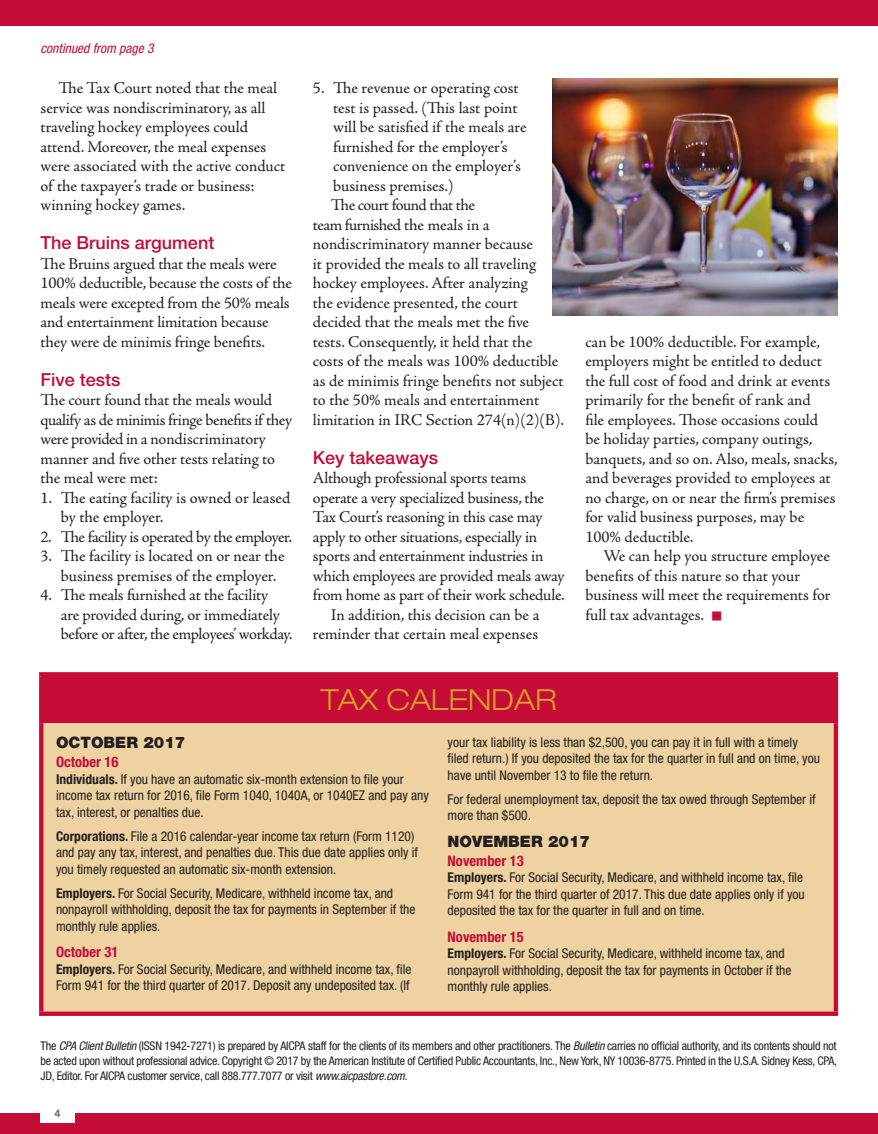
<style>
.page{position:relative;width:878px;height:1134px;background:#fff}
.page>*{position:absolute;margin:0;border:0;box-sizing:border-box;transform-origin:0 0}
.t1{font:300 expanded 29.1px "Helvetica Neue";color:#d79f27}
.t2{font:500 18px "Helvetica Neue";color:#c40c37}
.t3{font:16.5px/19.5px "Adobe Jenson Pro";letter-spacing:-.005em;color:#231f20}
.t4{font:16.5px "Adobe Jenson Pro";letter-spacing:-.03em;color:#231f20}
.t5{font:16.5px "Adobe Jenson Pro";letter-spacing:-.035em;color:#231f20}
.t6{font:900 15.75px "Helvetica Neue";color:#231f20}
.t7{font:700 condensed 14.55px "Helvetica Neue";color:#c40c37}
.t8{font:condensed 13.5px/16.5px "Helvetica Neue";color:#231f20}
.t9{font:italic condensed 13.5px "Helvetica Neue";color:#c40c37}
.t10{font:condensed 12px/15px "Helvetica Neue";letter-spacing:-.02em;color:#231f20;text-align:justify}
.t11{font:800 10.5px "Avenir";color:#636366}
.s1{font-weight:700}
.s2{font-style:italic}
</style>
<div class="page">
<div style="left:0;top:0;width:878px;height:26px;background:#c40c37"></div>
<div style="left:0;top:1113px;width:878px;height:21px;background:#c40c37"></div>
<div style="left:41px;top:674px;width:794px;height:49px;background:#c40c37"></div>
<div style="left:41px;top:723px;width:794px;height:291px;background:#efd2a1"></div>
<div style="left:39px;top:672px;width:799px;height:5px;background:#c40c37"></div>
<svg style="left:39px;top:677px;width:2px;height:46px"></svg>
<div style="left:833px;top:677px;width:5px;height:46px;background:#c40c37"></div>
<svg style="left:39px;top:723px;width:4px;height:289px"></svg>
<div style="left:833px;top:723px;width:5px;height:289px;background:#c40c37"></div>
<hr style="left:39px;top:1012px;width:799px;height:4px;background:#c40c37">
<div style="left:40px;top:1104px;width:35px;height:19px;background:#fff"></div>
<img style="left:553px;top:78px;width:284px;height:238px">
<p class="t9" style="left:40px;top:41px;width:115px">continued from page 3</p>
<p class="t3" style="left:40px;top:78px;width:246px;text-indent:18px">The Tax Court noted that the meal service was nondiscriminatory, as all traveling hockey employees could attend. Moreover, the meal expenses were associated with the active conduct of the taxpayer’s trade or business: winning hockey games.</p>
<p class="t2" style="left:40px;top:232px;width:175px">The Bruins argument</p>
<p class="t3" style="left:40px;top:254px;width:253px">The Bruins argued that the meals were 100% deductible, because the costs of the meals were excepted from the 50% meals and entertainment limitation because they were de minimis fringe benefits.</p>
<p class="t2" style="left:40px;top:368px;width:82px">Five tests</p>
<p class="t3" style="left:40px;top:390px;width:253px">The court found that the meals would qualify as de minimis fringe benefits if they were provided in a nondiscriminatory manner and five other tests relating to the meal were met:</p>
<p class="t3" style="left:61px;top:488px;width:231px;text-indent:-20px">1. The eating facility is owned or leased by the employer.</p>
<p class="t4" style="left:40px;top:527px;width:253px">2. The facility is operated by the employer.</p>
<p class="t3" style="left:61px;top:546px;width:225px;text-indent:-20px">3. The facility is located on or near the business premises of the employer.</p>
<p class="t3" style="left:61px;top:585px;width:233px;text-indent:-20px">4. The meals furnished at the facility<br>are provided during, or immediately before or after, the employees’ workday.</p>
<p class="t3" style="left:313px;top:78px;width:207px">5. The revenue or operating cost</p>
<p class="t3" style="left:333px;top:98px;width:186px">test is passed. (This last point</p>
<p class="t3" style="left:333px;top:117px;width:195px">will be satisfied if the meals are</p>
<p class="t3" style="left:333px;top:137px;width:176px">furnished for the employer’s</p>
<p class="t3" style="left:333px;top:156px;width:189px">convenience on the employer’s</p>
<p class="t3" style="left:333px;top:176px;width:122px">business premises.)</p>
<p class="t5" style="left:331px;top:196px;width:145px">The court found that the</p>
<p class="t4" style="left:313px;top:215px;width:178px">team furnished the meals in a</p>
<p class="t3" style="left:313px;top:234px;width:222px">nondiscriminatory manner because</p>
<p class="t3" style="left:313px;top:254px;width:225px">it provided the meals to all traveling</p>
<p class="t3" style="left:313px;top:273px;width:216px">hockey employees. After analyzing</p>
<p class="t3" style="left:313px;top:293px;width:207px">the evidence presented, the court</p>
<p class="t3" style="left:313px;top:312px;width:218px">decided that the meals met the five</p>
<p class="t3" style="left:313px;top:332px;width:221px">tests. Consequently, it held that the</p>
<p class="t3" style="left:313px;top:351px;width:247px">costs of the meals was 100% deductible</p>
<p class="t3" style="left:313px;top:371px;width:252px">as de minimis fringe benefits not subject</p>
<p class="t3" style="left:313px;top:390px;width:228px">to the 50% meals and entertainment</p>
<p class="t3" style="left:313px;top:410px;width:253px">limitation in IRC Section 274(n)(2)(B).</p>
<p class="t2" style="left:313px;top:446px;width:127px">Key takeaways</p>
<p class="t3" style="left:313px;top:468px;width:215px">Although professional sports teams</p>
<p class="t3" style="left:313px;top:488px;width:233px">operate a very specialized business, the</p>
<p class="t3" style="left:313px;top:507px;width:231px">Tax Court’s reasoning in this case may</p>
<p class="t3" style="left:313px;top:527px;width:226px">apply to other situations, especially in</p>
<p class="t3" style="left:313px;top:546px;width:232px">sports and entertainment industries in</p>
<p class="t3" style="left:313px;top:566px;width:253px">which employees are provided meals away</p>
<p class="t3" style="left:313px;top:585px;width:253px">from home as part of their work schedule.</p>
<p class="t3" style="left:331px;top:605px;width:210px">In addition, this decision can be a</p>
<p class="t3" style="left:313px;top:624px;width:227px">reminder that certain meal expenses</p>
<h1 class="t1" style="left:320px;top:682px;width:238px">TAX CALENDAR</h1>
<p class="t3" style="left:585px;top:332px;width:254px">can be 100% deductible. For example, employers might be entitled to deduct the full cost of food and drink at events primarily for the benefit of rank and<br>file employees. Those occasions could<br>be holiday parties, company outings, banquets, and so on. Also, meals, snacks, and beverages provided to employees at no charge, on or near the firm’s premises for valid business purposes, may be 100% deductible.</p>
<p class="t3" style="left:585px;top:546px;width:247px;text-indent:18px">We can help you structure employee benefits of this nature so that your business will meet the requirements for full tax advantages.</p>
<p class="t6" style="left:56px;top:733px;width:131px">OCTOBER 2017</p>
<p class="t7" style="left:56px;top:753px;width:64px">October 16</p>
<p class="t8" style="left:56px;top:771px;width:374px"><span class="s1">Individuals.</span> If you have an automatic six-month extension to file your income tax return for 2016, file Form 1040, 1040A, or 1040EZ and pay any tax, interest, or penalties due.</p>
<p class="t8" style="left:56px;top:828px;width:363px"><span class="s1">Corporations.</span> File a 2016 calendar-year income tax return (Form 1120) and pay any tax, interest, and penalties due. This due date applies only if you timely requested an automatic six-month extension.</p>
<p class="t8" style="left:56px;top:885px;width:361px"><span class="s1">Employers.</span> For Social Security, Medicare, withheld income tax, and nonpayroll withholding, deposit the tax for payments in September if the monthly rule applies.</p>
<p class="t7" style="left:56px;top:943px;width:64px">October 31</p>
<p class="t8" style="left:56px;top:961px;width:357px"><span class="s1">Employers.</span> For Social Security, Medicare, and withheld income tax, file<br>Form 941 for the third quarter of 2017. Deposit any undeposited tax. (If</p>
<p class="t8" style="left:447px;top:734px;width:374px">your tax liability is less than $2,500, you can pay it in full with a timely filed return.) If you deposited the tax for the quarter in full and on time, you have until November 13 to file the return.</p>
<p class="t8" style="left:447px;top:791px;width:369px">For federal unemployment tax, deposit the tax owed through September if more than $500.</p>
<p class="t6" style="left:447px;top:832px;width:144px">NOVEMBER 2017</p>
<p class="t7" style="left:447px;top:852px;width:78px">November 13</p>
<p class="t8" style="left:447px;top:869px;width:359px"><span class="s1">Employers.</span> For Social Security, Medicare, and withheld income tax, file<br>Form 941 for the third quarter of 2017. This due date applies only if you deposited the tax for the quarter in full and on time.</p>
<p class="t7" style="left:447px;top:928px;width:78px">November 15</p>
<p class="t8" style="left:447px;top:945px;width:345px"><span class="s1">Employers.</span> For Social Security, Medicare, withheld income tax, and nonpayroll withholding, deposit the tax for payments in October if the monthly rule applies.</p>
<p class="t10" style="left:40px;top:1038px;width:798px">The <span class="s2">CPA Client Bulletin</span> (ISSN 1942-7271) is prepared by AICPA staff for the clients of its members and other practitioners. The <span class="s2">Bulletin</span> carries no official authority, and its contents should not be acted upon without professional advice. Copyright © 2017 by the American Institute of Certified Public Accountants, Inc., New York, NY 10036-8775. Printed in the U.S.A. Sidney Kess, CPA, JD, Editor. For AICPA customer service, call 888.777.7077 or visit <span class="s2">www.aicpastore.com</span>.</p>
<p class="t11" style="left:55px;top:1107px;width:8px">4</p>
</div>
